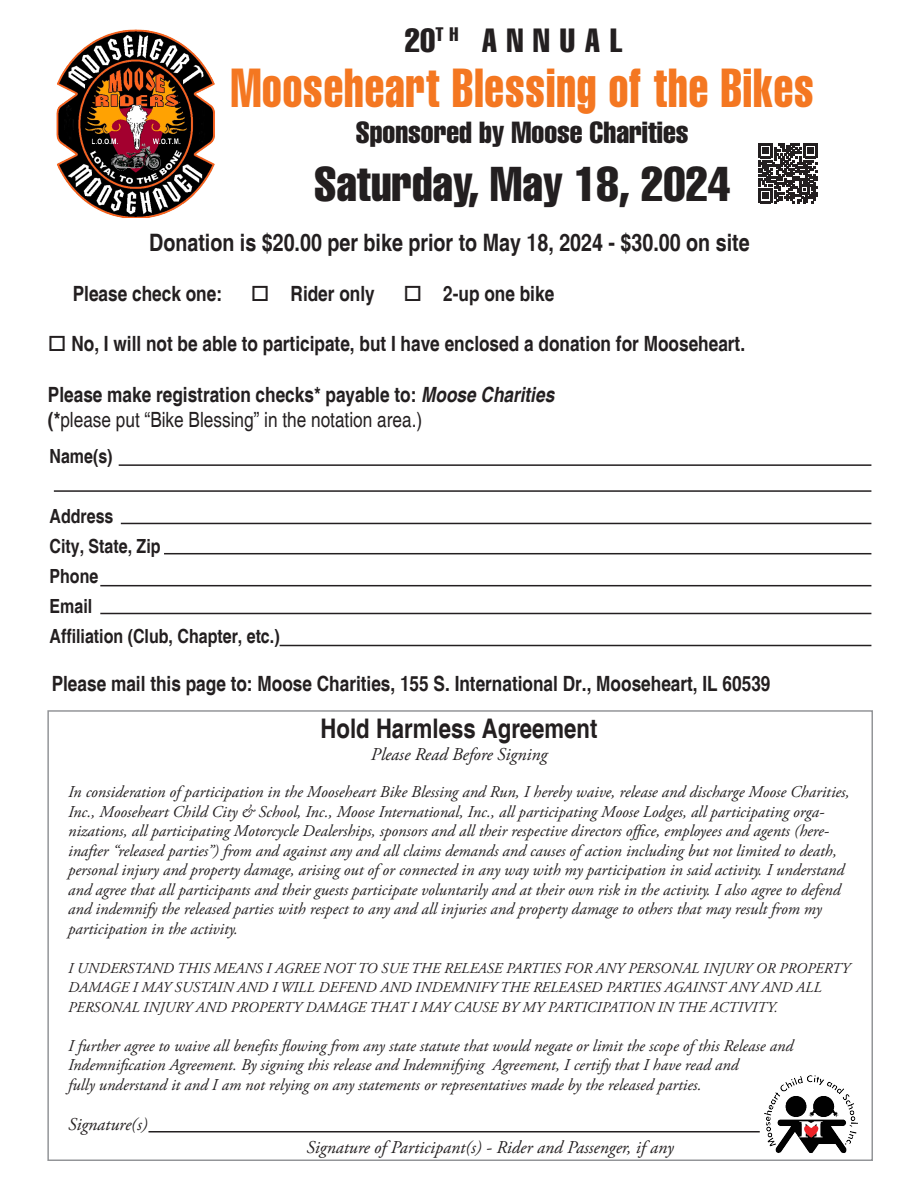
<style>
.page{position:relative;width:918px;height:1188px;background:#fff}
.page>*{position:absolute;margin:0;border:0;box-sizing:border-box;transform-origin:0 0}
.t1{font:54px "Helvetica LT Std Comp";letter-spacing:.02em;color:#f47721;scale:.85 1}
.t2{font:48px "Helvetica LT Std Comp";color:#231f20}
.t3{font:33px "Helvetica LT Std Comp";letter-spacing:.3em;color:#231f20}
.t4{font:30px "Helvetica LT Std Comp";color:#231f20}
.t5{font:700 condensed 27px "Helvetica";color:#231f20}
.t6{font:700 condensed 24px "Helvetica";color:#231f20}
.t7{font:700 condensed 21px "Helvetica";color:#231f20}
.t8{font:condensed 21px/25.2px "Helvetica";color:#231f20}
.t9{font:700 condensed 19.5px "Helvetica";color:#231f20}
.t10{font:italic 18px "Adobe Garamond Pro";color:#231f20}
.t11{font:italic 16.5px/19.5px "Adobe Garamond Pro";color:#231f20}
.t12{font:italic 15px/19.5px "Adobe Garamond Pro";color:#231f20}
.s1{font-weight:700}
.s2{font-weight:700;font-style:italic}
</style>
<div class="page">
<div style="left:47px;top:710px;width:826px;height:451px;border:2px solid #939598"></div>
<img style="left:56px;top:29px;width:159px;height:188px">
<hr style="left:148px;top:1131px;width:612px;height:1px;background:#231f20">
<hr style="left:119px;top:464px;width:752px;height:2px;background:#231f20">
<hr style="left:54px;top:490px;width:817px;height:2px;background:#231f20">
<hr style="left:121px;top:523px;width:750px;height:1px;background:#231f20">
<hr style="left:164px;top:553px;width:707px;height:1px;background:#231f20">
<hr style="left:100px;top:585px;width:771px;height:1px;background:#231f20">
<hr style="left:100px;top:613px;width:771px;height:1px;background:#231f20">
<hr style="left:280px;top:645px;width:591px;height:1px;background:#231f20">
<img style="left:764px;top:1075px;width:94px;height:78px">
<svg style="left:758px;top:144px;width:59px;height:59px"></svg>
<p class="t3" style="left:405px;top:19px;width:219px">20<sup>TH</sup> ANNUAL</p>
<p class="t1" style="left:231px;top:54px;width:687px">Mooseheart Blessing of the Bikes</p>
<p class="t4" style="left:356px;top:114px;width:334px">Sponsored by Moose Charities</p>
<p class="t2" style="left:314px;top:153px;width:418px">Saturday, May 18, 2024</p>
<p class="t6" style="left:149px;top:228px;width:602px">Donation is $20.00 per bike prior to May 18, 2024 - $30.00 on site</p>
<p class="t7" style="left:73px;top:281px;width:151px">Please check one:</p>
<p class="t7" style="left:251px;top:281px;width:125px">□ Rider only</p>
<p class="t7" style="left:404px;top:281px;width:152px">□ 2-up one bike</p>
<p class="t7" style="left:48px;top:331px;width:699px">□ No, I will not be able to participate, but I have enclosed a donation for Mooseheart.</p>
<p class="t8" style="left:48px;top:382px;width:512px"><span class="s1">Please make registration checks* payable to:</span> <span class="s2">Moose Charities </span><span class="s1">(*</span>please put “Bike Blessing” in the notation area.)</p>
<p class="t9" style="left:50px;top:445px;width:65px">Name(s)</p>
<p class="t9" style="left:50px;top:505px;width:65px">Address</p>
<p class="t9" style="left:50px;top:535px;width:113px">City, State, Zip</p>
<p class="t9" style="left:50px;top:565px;width:50px">Phone</p>
<p class="t9" style="left:50px;top:595px;width:44px">Email</p>
<p class="t9" style="left:50px;top:625px;width:232px">Affiliation (Club, Chapter, etc.)</p>
<p class="t7" style="left:52px;top:671px;width:720px">Please mail this page to: Moose Charities, 155 S. International Dr., Mooseheart, IL 60539</p>
<p class="t5" style="left:321px;top:712px;width:278px">Hold Harmless Agreement</p>
<p class="t10" style="left:371px;top:743px;width:178px">Please Read Before Signing</p>
<p class="t11" style="left:68px;top:783px;width:783px">In consideration of participation in the Mooseheart Bike Blessing and Run, I hereby waive, release and discharge Moose Charities, Inc., Mooseheart Child City &amp; School, Inc., Moose International, Inc., all participating Moose Lodges, all participating orga&shy;nizations, all participating Motorcycle Dealerships, sponsors and all their respective directors office, employees and agents (here&shy;inafter “released parties”) from and against any and all claims demands and causes of action including but not limited to death, personal injury and property damage, arising out of or connected in any way with my participation in said activity. I understand and agree that all participants and their guests participate voluntarily and at their own risk in the activity. I also agree to defend and indemnify the released parties with respect to any and all injuries and property damage to others that may result from my participation in the activity.</p>
<p class="t12" style="left:68px;top:959px;width:783px">I UNDERSTAND THIS MEANS I AGREE NOT TO SUE THE RELEASE PARTIES FOR ANY PERSONAL INJURY OR PROPERTY<br>DAMAGE I MAY SUSTAIN AND I WILL DEFEND AND INDEMNIFY THE RELEASED PARTIES AGAINST ANY AND ALL<br>PERSONAL INJURY AND PROPERTY DAMAGE THAT I MAY CAUSE BY MY PARTICIPATION IN THE ACTIVITY.</p>
<p class="t11" style="left:68px;top:1036px;width:727px">I further agree to waive all benefits flowing from any state statute that would negate or limit the scope of this Release and<br>Indemnification Agreement. By signing this release and Indemnifying Agreement, I certify that I have read and<br>fully understand it and I am not relying on any statements or representatives made by the released parties.</p>
<p class="t10" style="left:68px;top:1114px;width:81px">Signature(s)</p>
<p class="t10" style="left:307px;top:1136px;width:369px">Signature of Participant(s) - Rider and Passenger, if any</p>
</div>
